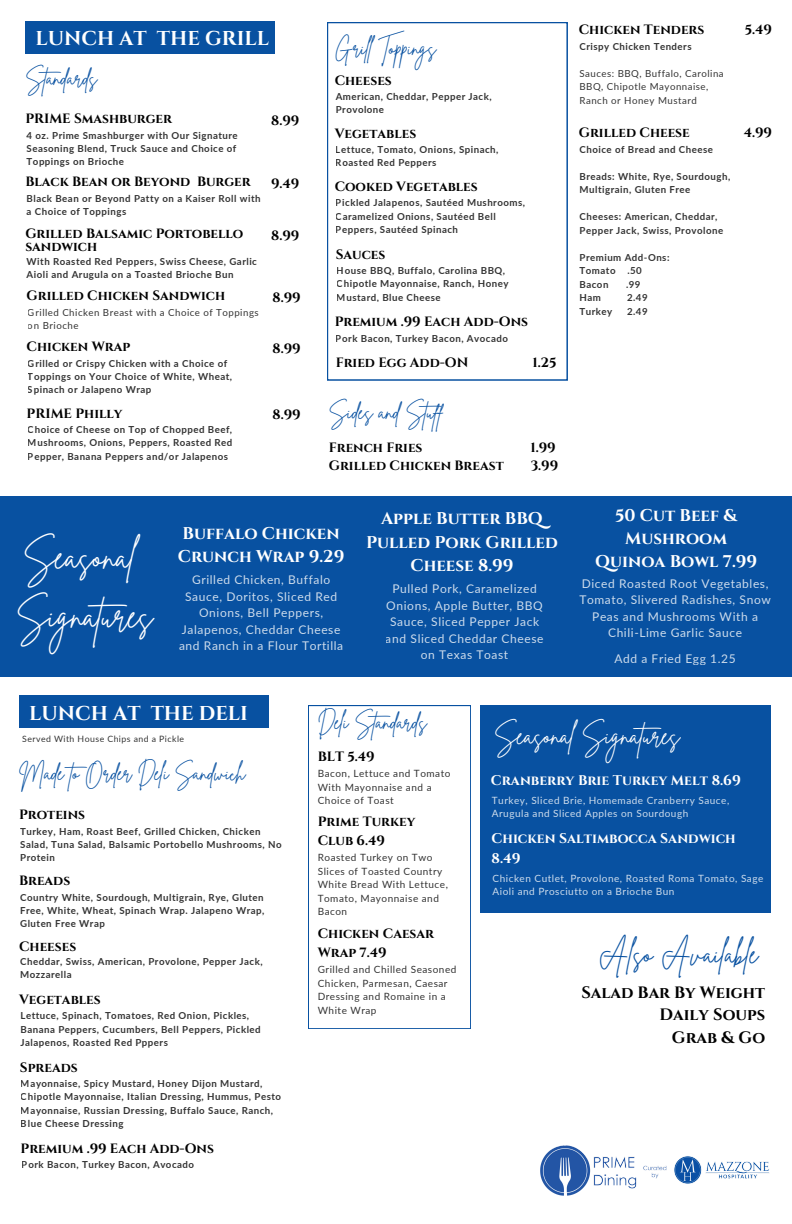
<style>
.page{position:relative;width:792px;height:1224px;background:#fff}
.page>*{position:absolute;margin:0;border:0;box-sizing:border-box;transform-origin:0 0}
.t1{font:35px "Brittany Signature";color:#fff}
.t2{font:27.3px "Brittany Signature";color:#0851a1}
.t3{font:25px "Brittany Signature";color:#fff}
.t4{font:20px "Brittany Signature";color:#0851a1}
.t5{font:700 20px "Cinzel";color:#fff}
.t6{font:700 17px/23.2px "Cinzel";color:#fff;text-align:center}
.t7{font:700 16.5px/22.5px "Cinzel";color:#000;text-align:right}
.t8{font:700 14px/19.5px "Cinzel";color:#fff}
.t9{font:700 13.5px "Cinzel";color:#000}
.t10{font:12px/16.5px "Lato";letter-spacing:.05em;color:#fff;text-align:center}
.t11{font:10px/13.5px "Lato";letter-spacing:.05em;color:#000}
.t12{font:10px/13.5px "Lato";letter-spacing:.05em;color:#fff}
.t13{font:700 9.7px/13.1px "Lato";letter-spacing:.05em;color:#000}
.t14{font:9.7px/13.5px "Lato";letter-spacing:.05em;color:#000}
.t15{font:8.7px "Lato";letter-spacing:.05em;color:#000}
</style>
<div class="page">
<div style="left:0;top:497px;width:792px;height:180px;background:#0851a1"></div>
<div style="left:25px;top:21px;width:250px;height:32px;background:#0851a1"></div>
<svg style="left:327px;top:23px;width:240px;height:357px"></svg>
<div style="left:19px;top:696px;width:250px;height:32px;background:#0851a1"></div>
<div style="left:480px;top:705px;width:291px;height:208px;background:#0851a1"></div>
<img style="left:540px;top:1145px;width:229px;height:51px">
<svg style="left:308px;top:705px;width:163px;height:324px"></svg>
<p class="t5" style="left:35px;top:26px;width:235px">LUNCH AT THE GRILL</p>
<p class="t4" style="left:25px;top:65px;width:73px">Standards</p>
<h3 class="t9" style="left:25px;top:110px;width:148px">PRIME Smashburger</h3>
<h4 class="t9" style="left:271px;top:112px;width:30px">8.99</h4>
<p class="t13" style="left:27px;top:129px;width:213px">4 oz. Prime Smashburger with Our Signature<br>Seasoning Blend, Truck Sauce and Choice of<br>Toppings on Brioche</p>
<h1 class="t9" style="left:25px;top:173px;width:227px">Black Bean or Beyond Burger</h1>
<h1 class="t9" style="left:271px;top:175px;width:30px">9.49</h1>
<p class="t13" style="left:27px;top:192px;width:235px">Black Bean or Beyond Patty on a Kaiser Roll with a Choice of Toppings</p>
<p class="t9" style="left:25px;top:225px;width:220px">Grilled Balsamic Portobello</p>
<p class="t9" style="left:25px;top:238px;width:73px">sandwich</p>
<p class="t9" style="left:27px;top:287px;width:200px">Grilled Chicken Sandwich</p>
<p class="t9" style="left:273px;top:289px;width:30px">8.99</p>
<p class="t14" style="left:28px;top:305px;width:232px;line-height:13.1px">Grilled Chicken Breast with a Choice of Toppings on Brioche</p>
<h4 class="t9" style="left:27px;top:338px;width:105px">Chicken Wrap</h4>
<p class="t9" style="left:273px;top:340px;width:30px">8.99</p>
<p class="t13" style="left:28px;top:357px;width:206px">Grilled or Crispy Chicken with a Choice of<br>Toppings on Your Choice of White, Wheat,<br>Spinach or Jalapeno Wrap</p>
<h6 class="t9" style="left:271px;top:227px;width:30px">8.99</h6>
<p class="t13" style="left:27px;top:254px;width:232px">With Roasted Red Peppers, Swiss Cheese, Garlic<br>Aioli and Arugula on a Toasted Brioche Bun</p>
<p class="t9" style="left:27px;top:405px;width:97px">PRIME Philly</p>
<p class="t9" style="left:273px;top:406px;width:30px">8.99</p>
<p class="t13" style="left:28px;top:423px;width:206px;text-align:justify">Choice of Cheese on Top of Chopped Beef, Mushrooms, Onions, Peppers, Roasted Red Pepper, Banana Peppers and/or Jalapenos</p>
<p class="t4" style="left:335px;top:35px;width:103px">Gril Toppings</p>
<p class="t9" style="left:335px;top:71px;width:59px">Cheeses</p>
<p class="t13" style="left:336px;top:90px;width:157px">American, Cheddar, Pepper Jack,<br>Provolone</p>
<p class="t9" style="left:335px;top:125px;width:83px">Vegetables</p>
<p class="t13" style="left:336px;top:143px;width:164px">Lettuce, Tomato, Onions, Spinach,<br>Roasted Red Peppers</p>
<p class="t9" style="left:335px;top:178px;width:145px">Cooked Vegetables</p>
<p class="t13" style="left:336px;top:196px;width:191px">Pickled Jalapenos, Sautéed Mushrooms,<br>Caramelized Onions, Sautéed Bell<br>Peppers, Sautéed Spinach</p>
<p class="t9" style="left:336px;top:246px;width:51px">Sauces</p>
<p class="t13" style="left:337px;top:264px;width:173px">House BBQ, Buffalo, Carolina BBQ,<br>Chipotle Mayonnaise, Ranch, Honey<br>Mustard, Blue Cheese</p>
<p class="t9" style="left:335px;top:313px;width:195px">Premium .99 Each Add-Ons</p>
<p class="t13" style="left:336px;top:331px;width:174px">Pork Bacon, Turkey Bacon, Avocado</p>
<p class="t9" style="left:336px;top:354px;width:134px">Fried Egg Add-ON</p>
<p class="t9" style="left:532px;top:354px;width:26px">1.25</p>
<p class="t4" style="left:329px;top:399px;width:120px">Sides and Stuff</p>
<p class="t9" style="left:329px;top:438px;width:95px">French Fries</p>
<p class="t9" style="left:530px;top:438px;width:27px">1.99</p>
<p class="t9" style="left:329px;top:457px;width:176px">Grilled Chicken Breast</p>
<p class="t9" style="left:531px;top:457px;width:29px">3.99</p>
<h6 class="t9" style="left:579px;top:21px;width:127px">Chicken Tenders</h6>
<h6 class="t9" style="left:745px;top:21px;width:29px">5.49</h6>
<p class="t13" style="left:580px;top:40px;width:114px">Crispy Chicken Tenders</p>
<p class="t14" style="left:580px;top:66px;width:146px">Sauces: BBQ, Buffalo, Carolina<br>BBQ, Chipotle Mayonnaise,<br>Ranch or Honey Mustard</p>
<p class="t9" style="left:579px;top:124px;width:112px">Grilled Cheese</p>
<p class="t9" style="left:744px;top:124px;width:30px">4.99</p>
<p class="t13" style="left:580px;top:143px;width:135px">Choice of Bread and Cheese</p>
<p class="t13" style="left:580px;top:169px;width:152px;line-height:13.5px">Breads: White, Rye, Sourdough,<br>Multigrain, Gluten Free</p>
<p class="t13" style="left:580px;top:210px;width:145px;line-height:13.5px">Cheeses: American, Cheddar,<br>Pepper Jack, Swiss, Provolone</p>
<p class="t13" style="left:580px;top:250px;width:91px;line-height:13.5px">Premium Add-Ons:<br>Tomato .50<br>Bacon</p>
<p class="t13" style="left:626px;top:278px;width:16px">.99</p>
<p class="t13" style="left:580px;top:291px;width:23px">Ham</p>
<p class="t13" style="left:627px;top:291px;width:22px">2.49</p>
<p class="t13" style="left:580px;top:305px;width:34px">Turkey</p>
<p class="t13" style="left:627px;top:305px;width:22px">2.49</p>
<p class="t1" style="left:23px;top:534px;width:114px">Seasonal</p>
<p class="t1" style="left:16px;top:593px;width:139px">Signatures</p>
<p class="t6" style="left:178px;top:522px;width:168px;text-align:left">Buffalo Chicken<br>Crunch Wrap 9.29</p>
<p class="t10" style="left:179px;top:572px;width:166px">Grilled Chicken, Buffalo<br>Sauce, Doritos, Sliced Red<br>Onions, Bell Peppers,<br>Jalapenos, Cheddar Cheese and Ranch in a Flour Tortilla</p>
<p class="t6" style="left:366px;top:508px;width:193px">Apple Butter BBQ<br>Pulled Pork Grilled<br>Cheese 8.99</p>
<h6 class="t6" style="left:595px;top:504px;width:163px">50 Cut Beef &amp;<br>Mushroom<br>Quinoa Bowl 7.99</h6>
<p class="t10" style="left:579px;top:575px;width:193px">Diced Roasted Root Vegetables,<br>Tomato, Slivered Radishes, Snow<br>Peas and Mushrooms With a<br>Chili-Lime Garlic Sauce</p>
<p class="t10" style="left:614px;top:650px;width:123px">Add a Fried Egg 1.25</p>
<p class="t10" style="left:386px;top:581px;width:159px">Pulled Pork, Caramelized<br>Onions, Apple Butter, BBQ<br>Sauce, Sliced Pepper Jack and Sliced Cheddar Cheese on Texas Toast</p>
<p class="t5" style="left:29px;top:700px;width:220px">LUNCH AT THE DELI</p>
<p class="t4" style="left:19px;top:760px;width:228px">Made to Order Deli Sandwich</p>
<p class="t15" style="left:22px;top:733px;width:163px">Served With House Chips and a Pickle</p>
<p class="t9" style="left:19px;top:806px;width:67px">Proteins</p>
<p class="t13" style="left:20px;top:825px;width:263px">Turkey, Ham, Roast Beef, Grilled Chicken, Chicken<br>Salad, Tuna Salad, Balsamic Portobello Mushrooms, No<br>Protein</p>
<p class="t9" style="left:19px;top:872px;width:53px">Breads</p>
<p class="t13" style="left:20px;top:890px;width:246px;text-align:justify">Country White, Sourdough, Multigrain, Rye, Gluten Free, White, Wheat, Spinach Wrap. Jalapeno Wrap, Gluten Free Wrap</p>
<h6 class="t9" style="left:19px;top:938px;width:59px">Cheeses</h6>
<p class="t13" style="left:20px;top:954px;width:244px">Cheddar, Swiss, American, Provolone, Pepper Jack,<br>Mozzarella</p>
<p class="t9" style="left:19px;top:991px;width:83px">Vegetables</p>
<p class="t13" style="left:21px;top:1009px;width:242px">Lettuce, Spinach, Tomatoes, Red Onion, Pickles,<br>Banana Peppers, Cucumbers, Bell Peppers, Pickled<br>Jalapenos, Roasted Red Pppers</p>
<p class="t9" style="left:20px;top:1059px;width:59px">Spreads</p>
<p class="t13" style="left:21px;top:1077px;width:262px">Mayonnaise, Spicy Mustard, Honey Dijon Mustard, Chipotle Mayonnaise, Italian Dressing, Hummus, Pesto Mayonnaise, Russian Dressing, Buffalo Sauce, Ranch, Blue Cheese Dressing</p>
<p class="t9" style="left:21px;top:1140px;width:195px">Premium .99 Each Add-Ons</p>
<p class="t13" style="left:22px;top:1158px;width:174px">Pork Bacon, Turkey Bacon, Avocado</p>
<p class="t4" style="left:318px;top:709px;width:111px">Deli Standards</p>
<p class="t11" style="left:318px;top:767px;width:134px">Bacon, Lettuce and Tomato<br>With Mayonnaise and a<br>Choice of Toast</p>
<h4 class="t9" style="left:318px;top:748px;width:59px">BLT 5.49</h4>
<p class="t9" style="left:318px;top:813px;width:99px">Prime Turkey</p>
<h6 class="t9" style="left:318px;top:832px;width:69px">Club 6.49</h6>
<p class="t11" style="left:318px;top:851px;width:132px">Roasted Turkey on Two<br>Slices of Toasted Country<br>White Bread With Lettuce,<br>Tomato, Mayonnaise and<br>Bacon</p>
<p class="t9" style="left:318px;top:925px;width:118px">Chicken Caesar</p>
<p class="t9" style="left:318px;top:944px;width:71px">Wrap 7.49</p>
<p class="t11" style="left:318px;top:963px;width:140px">Grilled and Chilled Seasoned<br>Chicken, Parmesan, Caesar<br>Dressing and Romaine in a<br>White Wrap</p>
<p class="t3" style="left:494px;top:720px;width:187px">Seasonal Signatures</p>
<h6 class="t8" style="left:491px;top:771px;width:251px">Cranberry Brie Turkey Melt 8.69</h6>
<p class="t12" style="left:492px;top:793px;width:239px">Turkey, Sliced Brie, Homemade Cranberry Sauce,<br>Arugula and Sliced Apples on Sourdough</p>
<p class="t8" style="left:492px;top:829px;width:246px">Chicken Saltimbocca Sandwich<br>8.49</p>
<p class="t12" style="left:493px;top:871px;width:272px">Chicken Cutlet, Provolone, Roasted Roma Tomato, Sage<br>Aioli and Prosciutto on a Brioche Bun</p>
<p class="t2" style="left:599px;top:936px;width:160px">Also Available</p>
<h5 class="t7" style="left:581px;top:982px;width:185px">Salad Bar By Weight<br>Daily Soups<br>Grab &amp; Go</h5>
</div>
